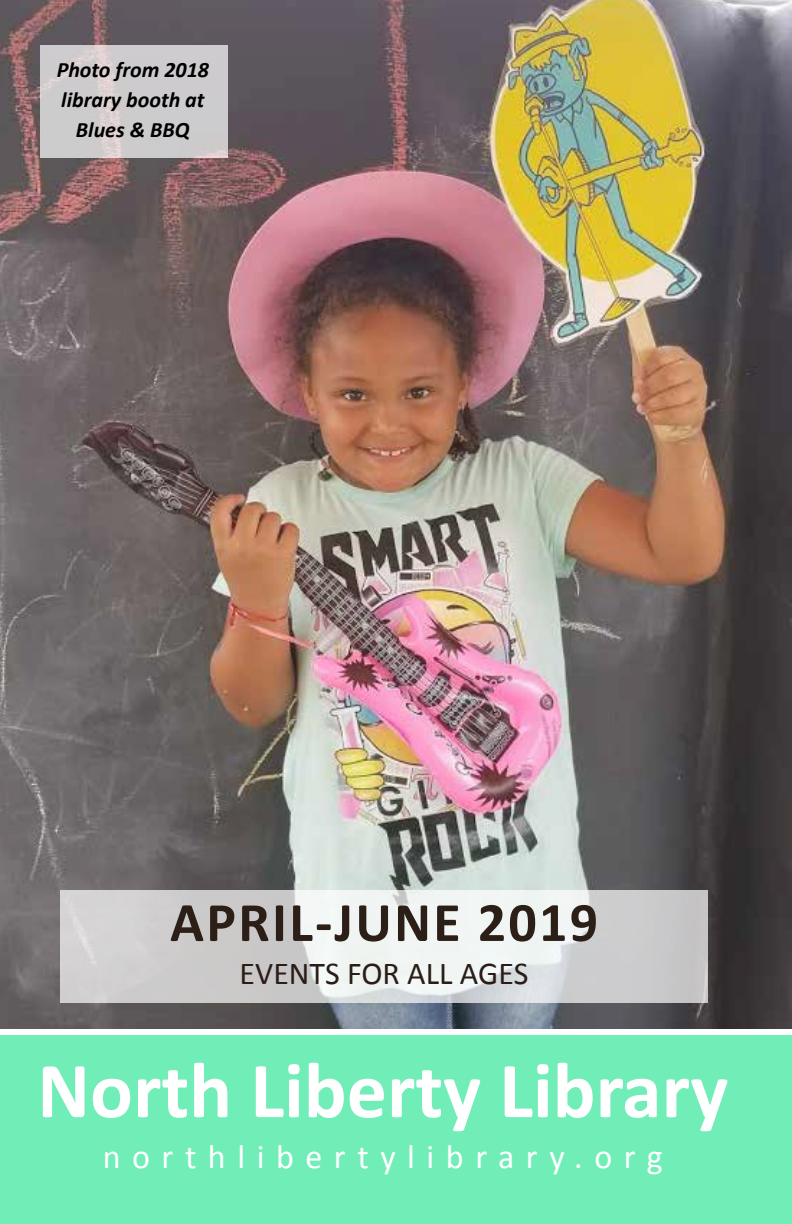
<style>
.page{position:relative;width:792px;height:1224px;background:#fff}
.page>*{position:absolute;margin:0;border:0;box-sizing:border-box;transform-origin:0 0}
.t1{font:700 80px "Calibri";color:#fff}
.t2{font:700 56px "Calibri";letter-spacing:.04em;color:#2c1f17}
.t3{font:34px "Calibri";letter-spacing:.34em;color:#fff}
.t4{font:32px "Calibri";color:#2a1d17}
.t5{font:italic 700 22px/30px "Calibri";color:#000;text-align:center}
</style>
<div class="page">
<img style="left:0;top:0;width:792px;height:1029px">
<div style="left:0;top:1035px;width:792px;height:189px;background:#71eeb8"></div>
<svg style="left:60px;top:890px;width:648px;height:113px"></svg>
<svg style="left:41px;top:46px;width:187px;height:112px;background:#cfcccd"></svg>
<p class="t5" style="left:57px;top:55px;width:154px">Photo from 2018 library booth at<br>Blues &amp; BBQ</p>
<h2 class="t2" style="left:170px;top:887px;width:429px">APRIL-JUNE 2019</h2>
<h3 class="t4" style="left:240px;top:953px;width:290px">EVENTS FOR ALL AGES</h3>
<h1 class="t1" style="left:37px;top:1039px;width:693px">North Liberty Library</h1>
<h3 class="t3" style="left:103px;top:1135px;width:562px">northlibertylibrary.org</h3>
</div>
